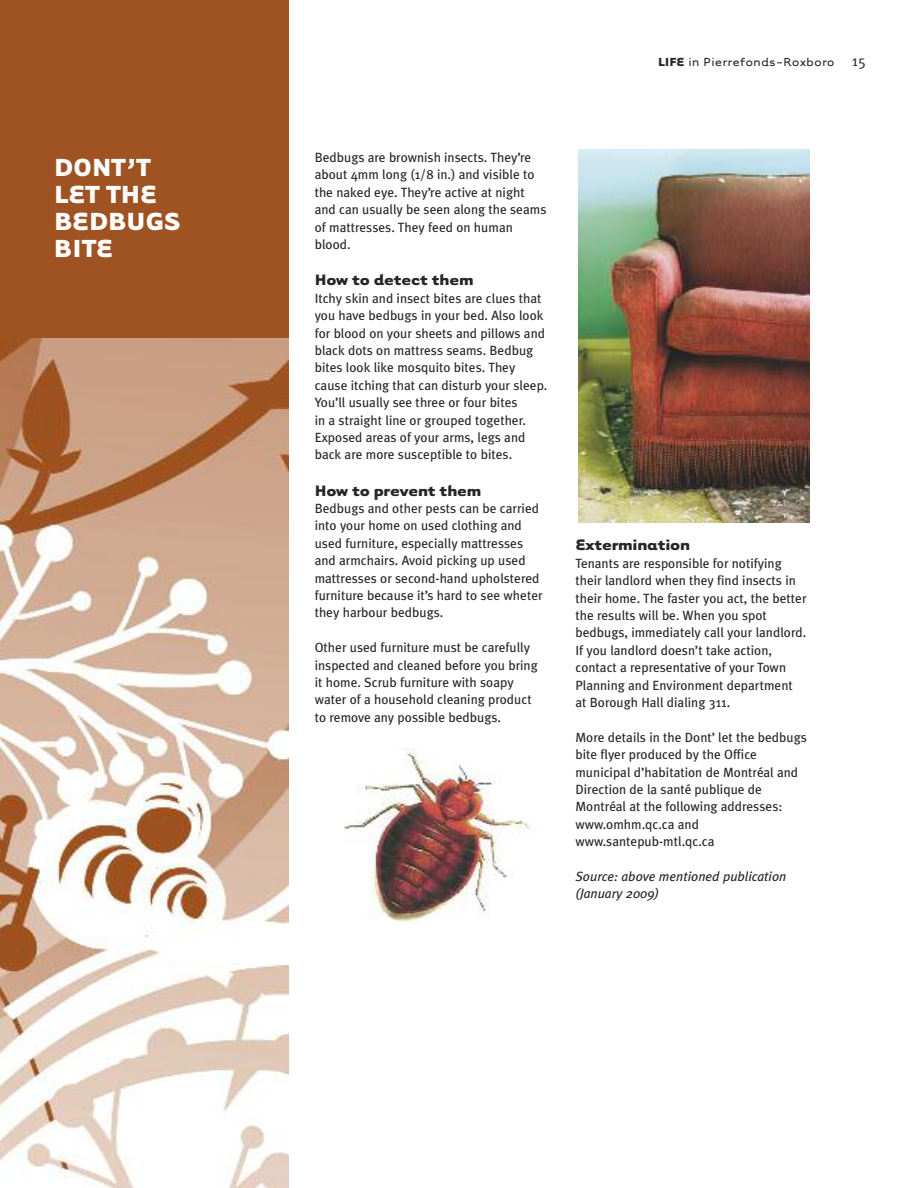
<style>
.page{position:relative;width:918px;height:1188px;background:#fff}
.page>*{position:absolute;margin:0;border:0;box-sizing:border-box;transform-origin:0 0}
.t1{font:700 28.5px/27px "Tarzana Wide";color:#fff}
.t2{font:700 17.4px "Tarzana Wide";letter-spacing:-.01em;color:#272627}
.t3{font:13.5px "Tarzana Wide";color:#272627}
.t4{font:13.35px/17.4px "Meta Plus";color:#272627}
.t5{font:italic 13.35px/17.4px "Meta Plus";color:#272627}
.s1{font-weight:700}
.s2{font-family:"Meta Plus Normal";font-size:15px}
</style>
<div class="page">
<div style="left:0;top:0;width:288px;height:1188px;background:#9f5222"></div>
<img style="left:0;top:339px;width:288px;height:849px">
<img style="left:344px;top:749px;width:186px;height:174px">
<img style="left:579px;top:149px;width:231px;height:373px">
<p class="t3" style="left:658px;top:53px;width:209px"><span class="s1">LIFE</span> in Pierrefonds-Roxboro <span class="s2">15</span></p>
<h1 class="t1" style="left:54px;top:153px;width:128px">DONT’T<br>LET THE<br>BEDBUGS<br>BITE</h1>
<p class="t4" style="left:315px;top:149px;width:233px">Bedbugs are brownish insects. They’re about 4mm long (1/8 in.) and visible to the naked eye. They’re active at night and can usually be seen along the seams of mattresses. They feed on human blood.</p>
<h2 class="t2" style="left:315px;top:269px;width:160px">How to detect them</h2>
<p class="t4" style="left:315px;top:289px;width:234px">Itchy skin and insect bites are clues that you have bedbugs in your bed. Also look for blood on your sheets and pillows and black dots on mattress seams. Bedbug bites look like mosquito bites. They cause itching that can disturb your sleep.<br>You’ll usually see three or four bites<br>in a straight line or grouped together.<br>Exposed areas of your arms, legs and back are more susceptible to bites.</p>
<h2 class="t2" style="left:315px;top:479px;width:168px">How to prevent them</h2>
<p class="t4" style="left:315px;top:500px;width:229px">Bedbugs and other pests can be carried into your home on used clothing and used furniture, especially mattresses and armchairs. Avoid picking up used mattresses or second-hand upholstered furniture because it’s hard to see wheter they harbour bedbugs.</p>
<p class="t4" style="left:315px;top:639px;width:225px">Other used furniture must be carefully inspected and cleaned before you bring it home. Scrub furniture with soapy water of a household cleaning product to remove any possible bedbugs.</p>
<h2 class="t2" style="left:575px;top:534px;width:116px">Extermination</h2>
<p class="t4" style="left:575px;top:554px;width:233px">Tenants are responsible for notifying their landlord when they find insects in their home. The faster you act, the better the results will be. When you spot bedbugs, immediately call your landlord.<br>If you landlord doesn’t take action, contact a representative of your Town Planning and Environment department at Borough Hall dialing 311.</p>
<p class="t4" style="left:575px;top:728px;width:233px">More details in the Dont’ let the bedbugs bite flyer produced by the Office municipal d’habitation de Montréal and<br>Direction de la santé publique de<br>Montréal at the following addresses: www.omhm.qc.ca and www.santepub-mtl.qc.ca</p>
<p class="t5" style="left:575px;top:868px;width:213px">Source: above mentioned publication (January 2009)</p>
</div>
